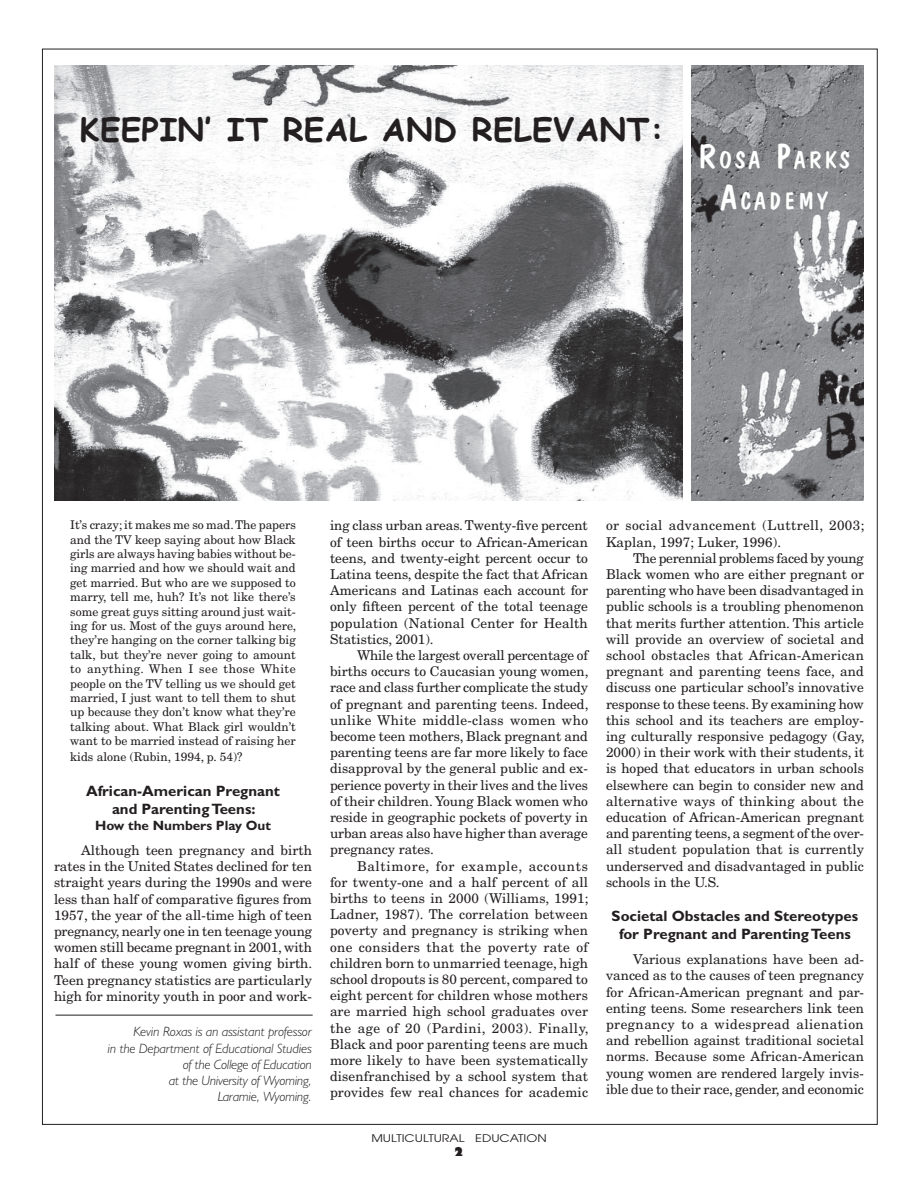
<style>
.page{position:relative;width:918px;height:1188px;background:#fff}
.page>*{position:absolute;margin:0;border:0;box-sizing:border-box;transform-origin:0 0}
.t1{font:700 31.5px "Comic Sans MS";letter-spacing:.01em;color:#231f20;scale:1.04 1}
.t2{font:24.15px/41.4px "Dom Casual";letter-spacing:.085em;color:#fff;text-align:center;scale:1.05 1}
.t3{font:700 15px/18px "Gill Sans";color:#231f20;text-align:center}
.t4{font:13.5px/16.2px "New Century Schlbk";color:#231f20;text-align:justify}
.t5{font:italic 300 13.5px/16.2px "Humanist 521 BT";color:#231f20;text-align:right}
.t6{font:13.5px/16.2px "New Century Schlbk";letter-spacing:.03em;color:#231f20}
.t7{font:700 13.5px "Gill Sans";color:#231f20}
.t8{font:12px/14.4px "New Century Schlbk";color:#231f20;text-align:justify}
.t9{font:10.5px "Avant Garde";color:#231f20;scale:1.2 1}
.s1{font-size:34.5px}
</style>
<div class="page">
<img style="left:54px;top:65px;width:629px;height:436px">
<img style="left:692px;top:66px;width:171px;height:434px">
<hr style="left:56px;top:1015px;width:257px;height:1px;background:#231f20">
<h1 class="t1" style="left:80px;top:107px;width:563px">KEEPIN’ IT REAL AND RELEVANT:</h1>
<h2 class="t2" style="left:697px;top:139px;width:147px"><span class="s1">R</span>OSA <span class="s1">P</span>ARKS<br><span class="s1">A</span>CADEMY</h2>
<p class="t8" style="left:70px;top:518px;width:228px">It’s crazy; it makes me so mad. The papers and the TV keep saying about how Black girls are always having babies without be&shy;ing married and how we should wait and get married. But who are we supposed to marry, tell me, huh? It’s not like there’s some great guys sitting around just wait&shy;ing for us. Most of the guys around here, they’re hanging on the corner talking big talk, but they’re never going to amount to anything. When I see those White people on the TV telling us we should get married, I just want to tell them to shut up because they don’t know what they’re talking about. What Black girl wouldn’t want to be married instead of raising her</p>
<p class="t8" style="left:70px;top:750px;width:174px">kids alone (Rubin, 1994, p. 54)?</p>
<p class="t3" style="left:86px;top:781px;width:195px">African-American Pregnant and Parenting Teens:</p>
<p class="t7" style="left:95px;top:817px;width:177px">How the Numbers Play Out</p>
<p class="t4" style="left:54px;top:842px;width:260px;text-indent:27px">Although teen pregnancy and birth rates in the United States declined for ten straight years during the 1990s and were less than half of comparative figures from 1957, the year of the all-time high of teen pregnancy, nearly one in ten teenage young women still became pregnant in 2001, with half of these young women giving birth.<br>Teen pregnancy statistics are particularly high for minority youth in poor and work-</p>
<p class="t5" style="left:108px;top:1023px;width:206px">Kevin Roxas is an assistant professor<br>in the Department of Educational Studies of the College of Education<br>at the University of Wyoming,<br>Laramie, Wyoming.</p>
<p class="t4" style="left:330px;top:518px;width:260px">ing class urban areas. Twenty-five percent of teen births occur to African-American teens, and twenty-eight percent occur to Latina teens, despite the fact that African Americans and Latinas each account for only fifteen percent of the total teenage population (National Center for Health Statistics, 2001).</p>
<p class="t4" style="left:330px;top:647px;width:260px;text-indent:27px">While the largest overall percentage of births occurs to Caucasian young women, race and class further complicate the study of pregnant and parenting teens. Indeed, unlike White middle-class women who become teen mothers, Black pregnant and parenting teens are far more likely to face disapproval by the general public and ex&shy;perience poverty in their lives and the lives of their children. Young Black women who reside in geographic pockets of poverty in urban areas also have higher than average pregnancy rates.</p>
<p class="t4" style="left:330px;top:858px;width:260px;text-indent:27px">Baltimore, for example, accounts for twenty-one and a half percent of all births to teens in 2000 (Williams, 1991; Ladner, 1987). The correlation between poverty and pregnancy is striking when one considers that the poverty rate of children born to unmarried teenage, high school dropouts is 80 percent, compared to eight percent for children whose mothers are married high school graduates over the age of 20 (Pardini, 2003). Finally, Black and poor parenting teens are much more likely to have been systematically disenfranchised by a school system that provides few real chances for academic</p>
<p class="t9" style="left:371px;top:1131px;width:148px">MULTICULTURAL EDUCATION</p>
<p class="t6" style="left:606px;top:518px;width:260px">or social advancement (Luttrell, 2003;<br>Kaplan, 1997; Luker, 1996).</p>
<p class="t4" style="left:606px;top:550px;width:260px;text-indent:27px">The perennial problems faced by young Black women who are either pregnant or parenting who have been disadvantaged in public schools is a troubling phenomenon that merits further attention. This article will provide an overview of societal and school obstacles that African-American pregnant and parenting teens face, and discuss one particular school’s innovative response to these teens. By examining how this school and its teachers are employ&shy;ing culturally responsive pedagogy (Gay, 2000) in their work with their students, it is hoped that educators in urban schools elsewhere can begin to consider new and alternative ways of thinking about the education of African-American pregnant and parenting teens, a segment of the over&shy;all student population that is currently underserved and disadvantaged in public schools in the U.S.</p>
<p class="t3" style="left:612px;top:907px;width:248px">Societal Obstacles and Stereotypes for Pregnant and Parenting Teens</p>
<p class="t4" style="left:606px;top:951px;width:260px;text-indent:27px">Various explanations have been ad&shy;vanced as to the causes of teen pregnancy for African-American pregnant and par&shy;enting teens. Some researchers link teen pregnancy to a widespread alienation and rebellion against traditional societal norms. Because some African-American young women are rendered largely invis&shy;ible due to their race, gender, and economic</p>
</div>
